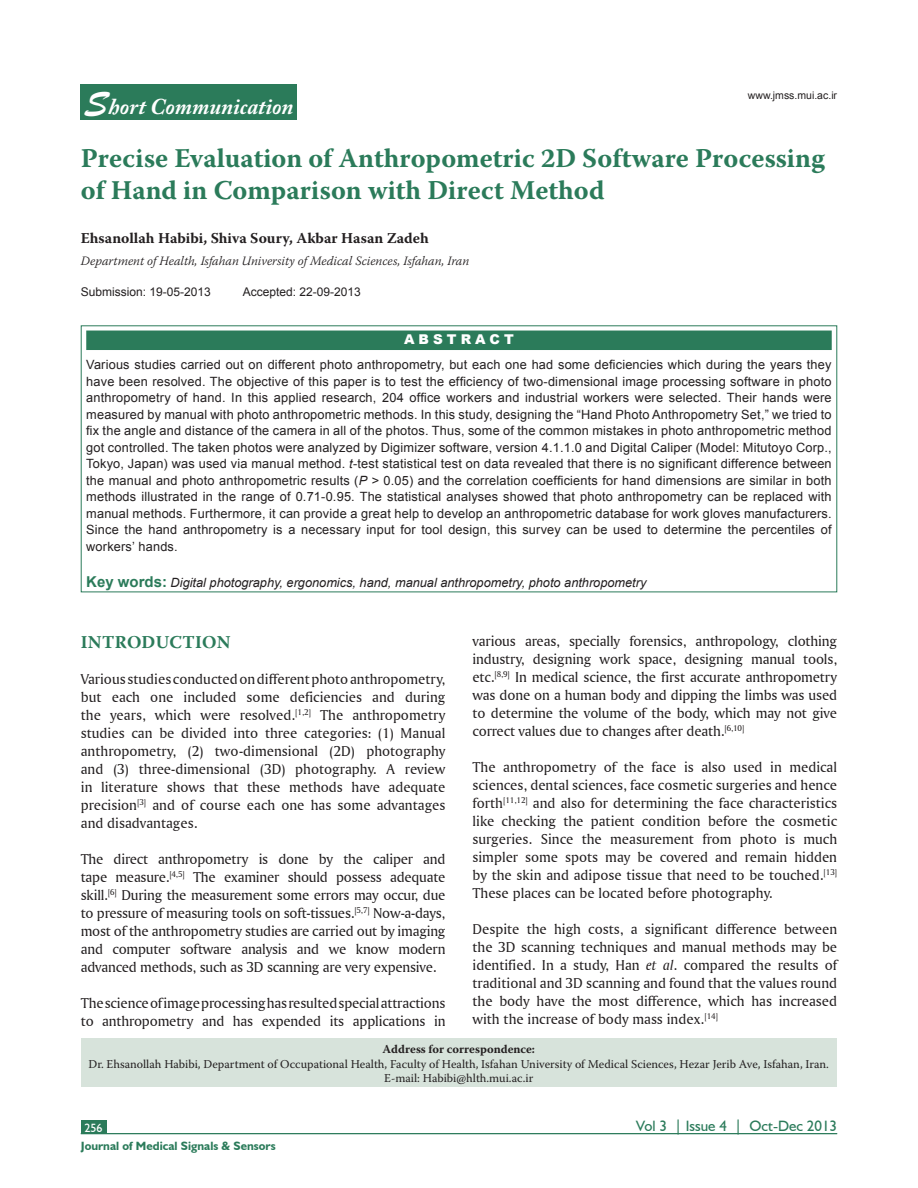
<style>
.page{position:relative;width:918px;height:1188px;background:#fff}
.page>*{position:absolute;margin:0;border:0;box-sizing:border-box;transform-origin:0 0}
.t1{font:700 27px/32.4px "Warnock Pro";color:#2b7b5a}
.t2{font:italic 700 22.5px "Adobe Caslon Pro";color:#fff}
.t3{font:700 18px "Warnock Pro";color:#2b7b5a}
.t4{font:15px/18px "Amerigo BT Roman A";letter-spacing:-.01em;color:#231f20;text-align:justify}
.t5{font:700 15px "Warnock Pro";color:#231f20}
.t6{font:15px "Humanist 521 BT";color:#2b7b5a}
.t7{font:900 13.5px "Arial";letter-spacing:.3em;color:#fff}
.t8{font:12.75px/16.5px "Arial";letter-spacing:.015em;color:#231f20;text-align:justify}
.t9{font:italic 12.75px "Arial";color:#231f20}
.t10{font:italic 300 12.75px "Warnock Pro";color:#231f20}
.t11{font:12px/14.4px "Warnock Pro";color:#231f20;text-align:center}
.t12{font:12px "Arial";color:#231f20}
.t13{font:700 12px "Humanist 521 BT";color:#2b7b5a}
.t14{font:700 12px "Warnock Pro";color:#231f20}
.t15{font:12px "Humanist 521 BT";color:#fff}
.t16{font:10.5px "Arial";color:#231f20}
.s1{font-family:"Brush Script";font-weight:400;font-style:normal;font-size:37.5px}
.s2{font-style:italic}
.s3{font-weight:700;font-style:normal;font-size:15px;color:#2b7b5a}
.s4{font-family:"Amerigo BT Italic A"}
</style>
<div class="page">
<div style="left:81px;top:1121px;width:25px;height:13px;background:#2b7b5a"></div>
<hr style="left:81px;top:1133px;width:756px;height:1px;background:#2b7b5a">
<div style="left:86px;top:331px;width:746px;height:19px;background:#2b7b5a"></div>
<div style="left:81px;top:85px;width:216px;height:35px;background:#2b7b5a"></div>
<div style="left:81px;top:1038px;width:756px;height:48px;background:#d7e3db"></div>
<h2 class="t2" style="left:84px;top:93px;width:211px"><span class="s1">S</span>hort Communication</h2>
<p class="t16" style="left:748px;top:89px;width:91px">www.jmss.mui.ac.ir</p>
<h1 class="t1" style="left:81px;top:141px;width:746px">Precise Evaluation of Anthropometric 2D Software Processing of Hand in Comparison with Direct Method</h1>
<p class="t5" style="left:81px;top:229px;width:350px">Ehsanollah Habibi, Shiva Soury, Akbar Hasan Zadeh</p>
<p class="t10" style="left:81px;top:253px;width:390px">Department of Health, Isfahan University of Medical Sciences, Isfahan, Iran</p>
<p class="t12" style="left:81px;top:284px;width:132px">Submission: 19‑05‑2013</p>
<p class="t12" style="left:243px;top:284px;width:120px">Accepted: 22-09-2013</p>
<p class="t7" style="left:404px;top:330px;width:111px">ABSTRACT</p>
<p class="t8" style="left:86px;top:357px;width:747px">Various studies carried out on different photo anthropometry, but each one had some deficiencies which during the years they have been resolved. The objective of this paper is to test the efficiency of two‑dimensional image processing software in photo anthropometry of hand. In this applied research, 204 office workers and industrial workers were selected. Their hands were measured by manual with photo anthropometric methods. In this study, designing the “Hand Photo Anthropometry Set,” we tried to fix the angle and distance of the camera in all of the photos. Thus, some of the common mistakes in photo anthropometric method got controlled. The taken photos were analyzed by Digimizer software, version 4.1.1.0 and Digital Caliper (Model: Mitutoyo Corp., Tokyo, Japan) was used via manual method. <span class="s2">t</span>‑test statistical test on data revealed that there is no significant difference between the manual and photo anthropometric results (<span class="s2">P</span> &gt; 0.05) and the correlation coefficients for hand dimensions are similar in both methods illustrated in the range of 0.71‑0.95. The statistical analyses showed that photo anthropometry can be replaced with manual methods. Furthermore, it can provide a great help to develop an anthropometric database for work gloves manufacturers.<br>Since the hand anthropometry is a necessary input for tool design, this survey can be used to determine the percentiles of workers’ hands.</p>
<p class="t9" style="left:86px;top:574px;width:562px"><span class="s3">Key words:</span> Digital photography, ergonomics, hand, manual anthropometry, photo anthropometry</p>
<p class="t3" style="left:81px;top:631px;width:49px">INTRODUC</p>
<p class="t3" style="left:183px;top:631px;width:26px">TION</p>
<p class="t4" style="left:81px;top:670px;width:366px">Various studies conducted on different photo anthropometry, but each one included some deficiencies and during the years, which were resolved.<sup>[1,2]</sup> The anthropometry studies can be divided into three categories: (1) Manual anthropometry, (2) two‑dimensional (2D) photography and (3) three‑dimensional (3D) photography. A review in literature shows that these methods have adequate precision<sup>[3]</sup> and of course each one has some advantages and disadvantages.</p>
<p class="t4" style="left:81px;top:850px;width:366px">The direct anthropometry is done by the caliper and tape measure.<sup>[4,5]</sup> The examiner should possess adequate skill.<sup>[6]</sup> During the measurement some errors may occur, due to pressure of measuring tools on soft‑tissues.<sup>[5,7]</sup> Now‑a‑days, most of the anthropometry studies are carried out by imaging and computer software analysis and we know modern advanced methods, such as 3D scanning are very expensive.</p>
<p class="t4" style="left:81px;top:994px;width:366px">The science of image processing has resulted special attractions to anthropometry and has expended its applications in</p>
<p class="t4" style="left:472px;top:632px;width:366px">various areas, specially forensics, anthropology, clothing industry, designing work space, designing manual tools, etc.<sup>[8,9]</sup> In medical science, the first accurate anthropometry was done on a human body and dipping the limbs was used to determine the volume of the body, which may not give correct values due to changes after death.<sup>[6,10]</sup></p>
<p class="t4" style="left:472px;top:758px;width:366px">The anthropometry of the face is also used in medical sciences, dental sciences, face cosmetic surgeries and hence forth<sup>[11,12]</sup> and also for determining the face characteristics like checking the patient condition before the cosmetic surgeries. Since the measurement from photo is much simpler some spots may be covered and remain hidden by the skin and adipose tissue that need to be touched.<sup>[13] </sup>These places can be located before photography.</p>
<p class="t4" style="left:473px;top:920px;width:366px">Despite the high costs, a significant difference between the 3D scanning techniques and manual methods may be identified. In a study, Han <span class="s4">et al</span>. compared the results of traditional and 3D scanning and found that the values round the body have the most difference, which has increased with the increase of body mass index.<sup>[14]</sup></p>
<p class="t14" style="left:383px;top:1042px;width:154px">Address for correspondence:</p>
<p class="t11" style="left:89px;top:1056px;width:742px">Dr. Ehsanollah Habibi, Department of Occupational Health, Faculty of Health, Isfahan University of Medical Sciences, Hezar Jerib Ave, Isfahan, Iran.<br>E-mail: Habibi@hlth.mui.ac.ir</p>
<p class="t15" style="left:84px;top:1120px;width:20px">256</p>
<p class="t6" style="left:636px;top:1116px;width:202px">Vol 3 | Issue 4 | Oct-Dec 2013</p>
<p class="t13" style="left:81px;top:1139px;width:196px">Journal of Medical Signals &amp; Sensors</p>
</div>
